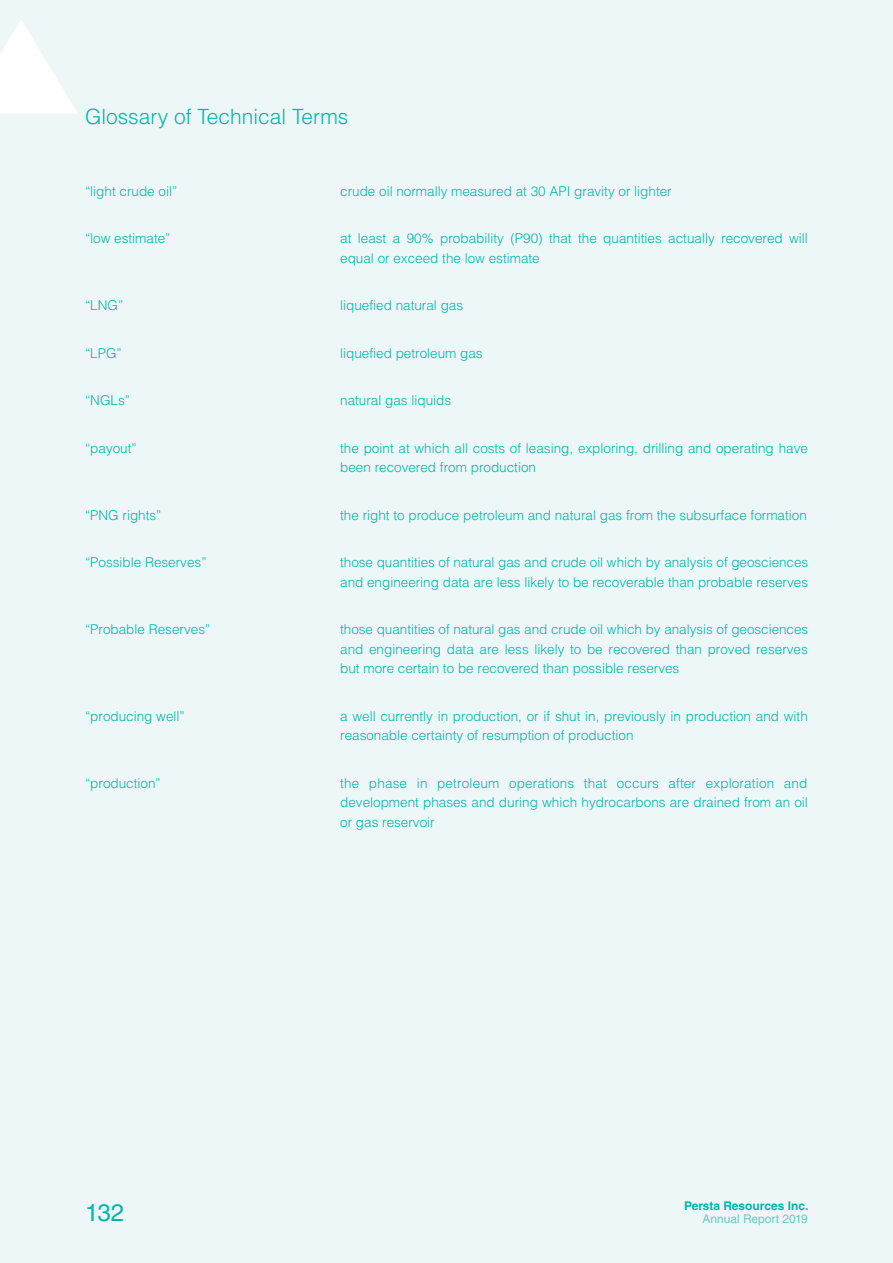
<style>
.page{position:relative;width:893px;height:1263px;background:#edf7f7}
.page>*{position:absolute;margin:0;border:0;box-sizing:border-box;transform-origin:0 0}
.t1{font:24px "Helvetica LT Std";color:#00b6ad}
.t2{font:300 21px "Helvetica LT Std";color:#00b6ad}
.t3{font:300 13.5px/19.5px "Helvetica LT Std";color:#00b6ad}
.t4{font:700 12px "Helvetica LT Std";color:#00b6ad}
.t5{font:12px "Helvetica LT Std";color:#6ac8c2}
</style>
<div class="page">
<svg style="left:0;top:20px;width:77px;height:94px"></svg>
<h2 class="t2" style="left:85px;top:103px;width:265px">Glossary of Technical Terms</h2>
<p class="t3" style="left:85px;top:181px;width:94px">“light crude oil”</p>
<p class="t3" style="left:340px;top:181px;width:333px">crude oil normally measured at 30 API gravity or lighter</p>
<p class="t3" style="left:85px;top:229px;width:87px">“low estimate”</p>
<p class="t3" style="left:340px;top:229px;width:469px">at least a 90% probability (P90) that the quantities actually recovered will equal or exceed the low estimate</p>
<p class="t3" style="left:85px;top:296px;width:40px">“LNG”</p>
<p class="t3" style="left:340px;top:296px;width:125px">liquefied natural gas</p>
<p class="t3" style="left:85px;top:343px;width:38px">“LPG”</p>
<p class="t3" style="left:340px;top:343px;width:144px">liquefied petroleum gas</p>
<p class="t3" style="left:85px;top:391px;width:47px">“NGLs”</p>
<p class="t3" style="left:340px;top:391px;width:113px">natural gas liquids</p>
<p class="t3" style="left:85px;top:438px;width:53px">“payout”</p>
<p class="t3" style="left:340px;top:438px;width:469px">the point at which all costs of leasing, exploring, drilling and operating have been recovered from production</p>
<p class="t3" style="left:85px;top:505px;width:78px">“PNG rights”</p>
<p class="t3" style="left:340px;top:505px;width:468px">the right to produce petroleum and natural gas from the subsurface formation</p>
<p class="t3" style="left:85px;top:553px;width:123px">“Possible Reserves”</p>
<p class="t3" style="left:340px;top:553px;width:470px">those quantities of natural gas and crude oil which by analysis of geosciences and engineering data are less likely to be recoverable than probable reserves</p>
<p class="t3" style="left:85px;top:620px;width:127px">“Probable Reserves”</p>
<p class="t3" style="left:340px;top:620px;width:470px;text-align:justify">those quantities of natural gas and crude oil which by analysis of geosciences and engineering data are less likely to be recovered than proved reserves but more certain to be recovered than possible reserves</p>
<p class="t3" style="left:85px;top:706px;width:101px">“producing well”</p>
<p class="t3" style="left:340px;top:706px;width:469px">a well currently in production, or if shut in, previously in production and with reasonable certainty of resumption of production</p>
<p class="t3" style="left:85px;top:773px;width:77px">“production”</p>
<p class="t3" style="left:340px;top:773px;width:469px;text-align:justify">the phase in petroleum operations that occurs after exploration and development phases and during which hydrocarbons are drained from an oil or gas reservoir</p>
<h1 class="t1" style="left:85px;top:1198px;width:41px">132</h1>
<p class="t4" style="left:684px;top:1198px;width:126px">Persta Resources Inc.</p>
<p class="t5" style="left:702px;top:1211px;width:107px">Annual Report 2019</p>
</div>
